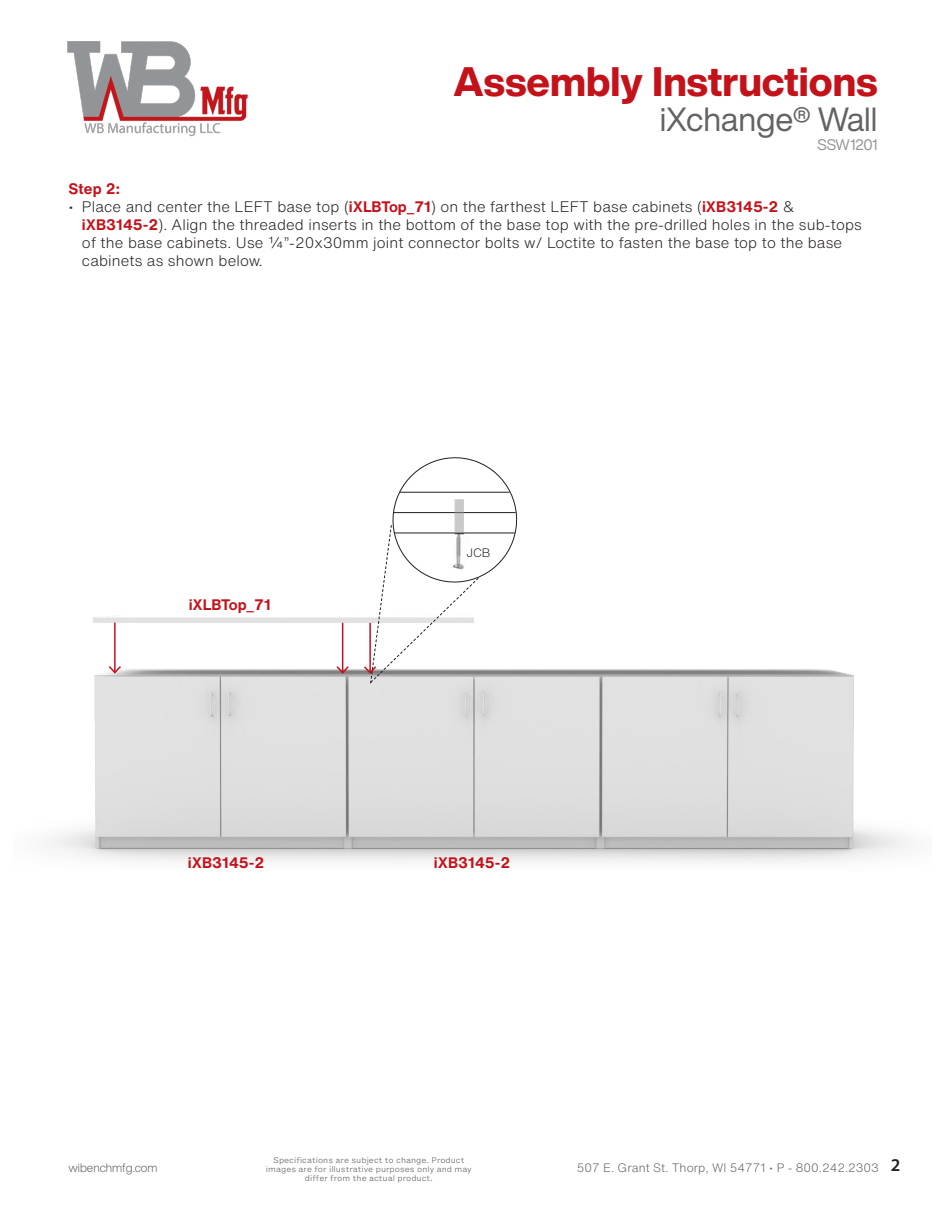
<style>
.page{position:relative;width:945px;height:1215px;background:#fff}
.page>*{position:absolute;margin:0;border:0;box-sizing:border-box;transform-origin:0 0}
.t1{font:800 40.5px "Helvetica Now Display";color:#c4121a}
.t2{font:33px "Helvetica Now Display";color:#636366}
.t3{font:600 18px "Myriad Pro";color:#231f20}
.t4{font:300 15px/18px "Helvetica Now Text";letter-spacing:.01em;color:#231f20}
.Address{font:700 15px "Helvetica Now Text";color:#c4121a}
.t5{font:15px "Helvetica Now Display";letter-spacing:-.005em;color:#939598}
.t6{font:300 12px "Helvetica Now Text";color:#636366}
.t7{font:300 12px "Helvetica Now Display";color:#636366}
.t8{font:300 12px "Helvetica Now Text";color:#231f20}
.t9{font:300 7.5px/9px "Helvetica Now Micro";color:#636366;text-align:center}
.s1{font-weight:700;color:#c4121a}
</style>
<div class="page">
<img style="left:67px;top:41px;width:181px;height:96px">
<img style="left:47px;top:616px;width:866px;height:247px">
<hr style="left:114px;top:623px;width:2px;height:50px;background:#c4121a">
<svg style="left:107px;top:664px;width:16px;height:11px"></svg>
<hr style="left:342px;top:623px;width:1px;height:50px;background:#c4121a">
<svg style="left:335px;top:665px;width:15px;height:10px"></svg>
<svg style="left:362px;top:457px;width:162px;height:227px"></svg>
<div style="left:455px;top:499px;width:9px;height:34px;background:#c9cacb;border:1px solid #939598"></div>
<h1 class="t1" style="left:454px;top:54px;width:425px">Assembly Instructions</h1>
<p class="t5" style="left:818px;top:134px;width:61px">SSW1201</p>
<h2 class="t2" style="left:660px;top:97px;width:219px">iXchange® Wall</h2>
<p class="Address" style="left:68px;top:177px;width:53px">Step 2:</p>
<p class="t4" style="left:82px;top:197px;width:781px;text-indent:-14px">• Place and center the LEFT base top (<span class="s1">iXLBTop_71</span>) on the farthest LEFT base cabinets (<span class="s1">iXB3145-2</span> &amp; <span class="s1">iXB3145-2</span>). Align the threaded inserts in the bottom of the base top with the pre-drilled holes in the sub-tops of the base cabinets. Use ¼”-20x30mm joint connector bolts w/ Loctite to fasten the base top to the base cabinets as shown below.</p>
<p class="Address" style="left:189px;top:593px;width:84px">iXLBTop_71</p>
<p class="t8" style="left:466px;top:544px;width:26px">JCB</p>
<p class="Address" style="left:188px;top:852px;width:78px">iXB3145-2</p>
<p class="Address" style="left:434px;top:852px;width:78px">iXB3145-2</p>
<p class="t9" style="left:266px;top:1155px;width:207px">Specifications are subject to change. Product images are for illustrative purposes only and may differ from the actual product.</p>
<p class="t3" style="left:891px;top:1154px;width:11px">2</p>
<p class="t7" style="left:68px;top:1159px;width:91px">wibenchmfg.com</p>
<p class="t6" style="left:577px;top:1159px;width:304px">507 E. Grant St. Thorp, WI 54771 • P - 800.242.2303</p>
</div>
